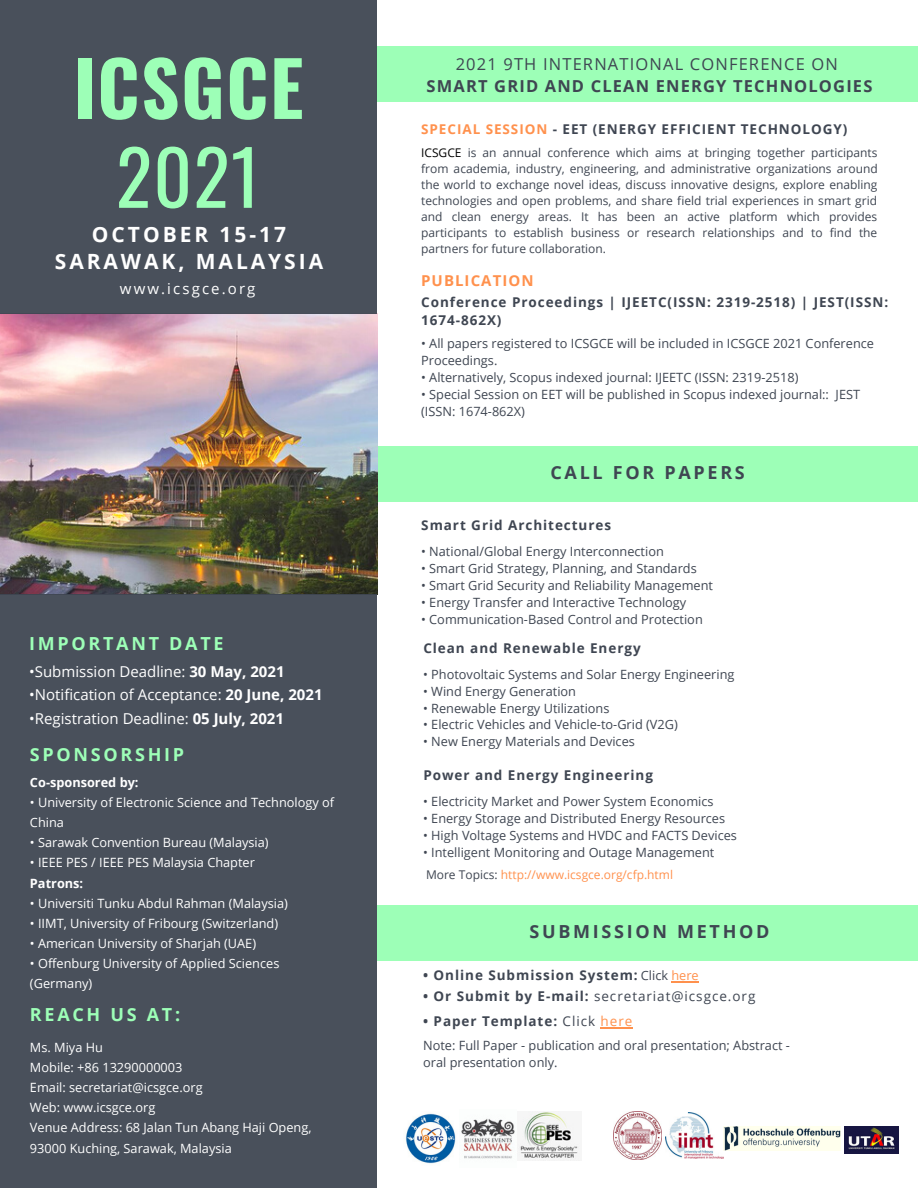
<style>
.page{position:relative;width:918px;height:1188px;background:#fff}
.page>*{position:absolute;margin:0;border:0;box-sizing:border-box;transform-origin:0 0}
.t1{font:700 75px/88.8px "Oswald";letter-spacing:.02em;color:#9dffb7;text-align:center}
.t2{font:700 21px "Open Sans";letter-spacing:.14em;color:#fff}
.t3{font:700 18px "Open Sans";letter-spacing:.15em;color:#9dffb7}
.t4{font:700 18px "Open Sans";letter-spacing:.15em;color:#3f4652}
.t5{font:700 16.5px "Open Sans";letter-spacing:.07em;color:#3f4652}
.t6{font:16.5px "Open Sans";letter-spacing:.07em;color:#3f4652}
.t7{font:15px "Open Sans";color:#fff}
.t8{font:15px "Open Sans";letter-spacing:.14em;color:#fff}
.t9{font:700 15px "Open Sans";letter-spacing:.07em;color:#ff914d}
.t10{font:700 13.5px/18px "Open Sans";letter-spacing:.07em;color:#3f4652}
.t11{font:13.5px "Open Sans";letter-spacing:.07em;color:#3f4652}
.t12{font:12.75px/16.8px "Open Sans";color:#3f4652}
.t13{font:12.75px/20.2px "Open Sans";color:#fff}
.t14{font:700 12.75px "Open Sans";color:#fff}
.t15{font:12px/16px "Open Sans";color:#3f4652;text-align:justify}
.t16{font:12px "Open Sans";color:#ff914d}
.s1{font-weight:400}
.s2{font-weight:700}
.s3{color:#ff914d}
.s4{color:#000}
.s5{color:#3f4652}
.s6{font-weight:400;font-size:12.75px}
.s7{font-weight:400;font-size:12.75px;color:#ff914d}
.s8{font-weight:400;color:#ff914d}
</style>
<div class="page">
<div style="left:376px;top:47px;width:542px;height:55px;background:#9dffb7"></div>
<div style="left:376px;top:446px;width:542px;height:55px;background:#9dffb7"></div>
<div style="left:377px;top:905px;width:541px;height:55px;background:#9dffb7"></div>
<img style="left:1px;top:314px;width:377px;height:280px">
<div style="left:0;top:0;width:377px;height:314px;background:#49505b"></div>
<div style="left:0;top:594px;width:377px;height:594px;background:#49505b"></div>
<img style="left:517px;top:1111px;width:63px;height:50px">
<img style="left:406px;top:1113px;width:50px;height:51px">
<img style="left:666px;top:1112px;width:57px;height:46px">
<img style="left:613px;top:1111px;width:49px;height:49px">
<img style="left:724px;top:1126px;width:117px;height:25px">
<img style="left:845px;top:1126px;width:54px;height:27px">
<img style="left:461px;top:1118px;width:54px;height:41px">
<svg style="left:671px;top:981px;width:28px;height:1px"></svg>
<hr style="left:601px;top:1027px;width:32px;height:1px;background:#ff914d">
<p class="t1" style="left:73px;top:41px;width:232px">ICSGCE<br><span class="s1">2021</span></p>
<p class="t2" style="left:92px;top:220px;width:196px">OCTOBER 15-17</p>
<p class="t2" style="left:55px;top:247px;width:270px">SARAWAK, MALAYSIA</p>
<p class="t8" style="left:120px;top:278px;width:137px">www.icsgce.org</p>
<p class="t3" style="left:29px;top:631px;width:196px">IMPORTANT DATE</p>
<p class="t7" style="left:29px;top:661px;width:257px">•Submission Deadline: <span class="s2">30 May, 2021</span></p>
<p class="t7" style="left:29px;top:684px;width:295px">•Notification of Acceptance: <span class="s2">20 June, 2021</span></p>
<p class="t7" style="left:29px;top:708px;width:256px">•Registration Deadline: <span class="s2">05 July, 2021</span></p>
<p class="t3" style="left:30px;top:742px;width:156px">SPONSORSHIP</p>
<p class="t14" style="left:30px;top:773px;width:110px">Co-sponsored by:</p>
<p class="t13" style="left:30px;top:792px;width:306px">• University of Electronic Science and Technology of<br>China</p>
<p class="t13" style="left:30px;top:832px;width:240px">• Sarawak Convention Bureau (Malaysia)</p>
<p class="t13" style="left:30px;top:852px;width:226px">• IEEE PES / IEEE PES Malaysia Chapter</p>
<p class="t14" style="left:30px;top:874px;width:55px">Patrons:</p>
<p class="t13" style="left:30px;top:893px;width:259px">• Universiti Tunku Abdul Rahman (Malaysia)</p>
<p class="t13" style="left:30px;top:913px;width:250px">• IIMT, University of Fribourg (Switzerland)</p>
<p class="t13" style="left:30px;top:933px;width:228px">• American University of Sharjah (UAE)</p>
<p class="t13" style="left:30px;top:953px;width:251px">• Offenburg University of Applied Sciences (Germany)</p>
<p class="t3" style="left:30px;top:1002px;width:152px">REACH US AT:</p>
<p class="t13" style="left:30px;top:1037px;width:75px">Ms. Miya Hu</p>
<p class="t13" style="left:30px;top:1057px;width:154px">Mobile: +86 13290000003</p>
<p class="t13" style="left:30px;top:1077px;width:174px">Email: secretariat@icsgce.org</p>
<p class="t13" style="left:30px;top:1097px;width:127px">Web: www.icsgce.org</p>
<p class="t13" style="left:30px;top:1117px;width:283px">Venue Address: 68 Jalan Tun Abang Haji Openg,</p>
<p class="t13" style="left:30px;top:1137px;width:203px">93000 Kuching, Sarawak, Malaysia</p>
<p class="t6" style="left:456px;top:52px;width:384px">2021 9TH INTERNATIONAL CONFERENCE ON</p>
<p class="t5" style="left:427px;top:75px;width:447px">SMART GRID AND CLEAN ENERGY TECHNOLOGIES</p>
<p class="t10" style="left:421px;top:120px;width:428px"><span class="s3">SPECIAL SESSION</span> - EET (ENERGY EFFICIENT TECHNOLOGY)</p>
<p class="t15" style="left:421px;top:144px;width:458px"><span class="s4">ICSGCE</span> is an annual conference which aims at bringing together participants from academia, industry, engineering, and administrative organizations around the world to exchange novel ideas, discuss innovative designs, explore enabling technologies and open problems, and share field trial experiences in smart grid and clean energy areas. It has been an active platform which provides participants to establish business or research relationships and to find the partners for future collaboration.</p>
<p class="t9" style="left:421px;top:270px;width:114px">PUBLICATION</p>
<p class="t10" style="left:421px;top:293px;width:469px">Conference Proceedings | IJEETC(ISSN: 2319-2518) | JEST(ISSN:<br>1674-862X)</p>
<p class="t12" style="left:421px;top:335px;width:454px">• All papers registered to ICSGCE will be included in ICSGCE 2021 Conference<br>Proceedings.</p>
<p class="t12" style="left:421px;top:369px;width:379px">• Alternatively, Scopus indexed journal: IJEETC (ISSN: 2319-2518)</p>
<p class="t12" style="left:421px;top:386px;width:440px">• Special Session on EET will be published in Scopus indexed journal:: JEST (ISSN: 1674-862X)</p>
<p class="t4" style="left:550px;top:460px;width:196px">CALL FOR PAPERS</p>
<p class="t10" style="left:421px;top:516px;width:191px">Smart Grid Architectures</p>
<p class="t12" style="left:421px;top:543px;width:244px">• National/Global Energy Interconnection</p>
<p class="t12" style="left:421px;top:560px;width:277px">• Smart Grid Strategy, Planning, and Standards</p>
<p class="t12" style="left:421px;top:577px;width:293px">• Smart Grid Security and Reliability Management</p>
<p class="t12" style="left:421px;top:593px;width:267px">• Energy Transfer and Interactive Technology</p>
<p class="t12" style="left:421px;top:610px;width:283px">• Communication-Based Control and Protection</p>
<p class="t10" style="left:423px;top:639px;width:219px">Clean and Renewable Energy</p>
<p class="t12" style="left:423px;top:665px;width:313px">• Photovoltaic Systems and Solar Energy Engineering</p>
<p class="t12" style="left:423px;top:682px;width:154px">• Wind Energy Generation</p>
<p class="t12" style="left:423px;top:699px;width:188px">• Renewable Energy Utilizations</p>
<p class="t12" style="left:423px;top:716px;width:256px">• Electric Vehicles and Vehicle-to-Grid (V2G)</p>
<p class="t12" style="left:423px;top:733px;width:213px">• New Energy Materials and Devices</p>
<p class="t10" style="left:423px;top:766px;width:231px">Power and Energy Engineering</p>
<p class="t12" style="left:423px;top:793px;width:292px">• Electricity Market and Power System Economics</p>
<p class="t12" style="left:423px;top:810px;width:304px">• Energy Storage and Distributed Energy Resources</p>
<p class="t12" style="left:423px;top:827px;width:315px">• High Voltage Systems and HVDC and FACTS Devices</p>
<p class="t12" style="left:423px;top:843px;width:293px">• Intelligent Monitoring and Outage Management</p>
<p class="t16" style="left:426px;top:867px;width:249px"><span class="s5">More Topics:</span> http://www.icsgce.org/cfp.html</p>
<p class="t4" style="left:530px;top:919px;width:242px">SUBMISSION METHOD</p>
<p class="t10" style="left:423px;top:966px;width:277px">• Online Submission System: <span class="s6">Click</span> <span class="s7">here</span></p>
<p class="t11" style="left:423px;top:987px;width:334px"><span class="s2">• Or Submit by E-mail:</span> secretariat@icsgce.org</p>
<p class="t10" style="left:423px;top:1012px;width:211px">• Paper Template: <span class="s1">Click</span> <span class="s8">here</span></p>
<p class="t12" style="left:423px;top:1037px;width:368px">Note: Full Paper - publication and oral presentation; Abstract - oral presentation only.</p>
</div>
